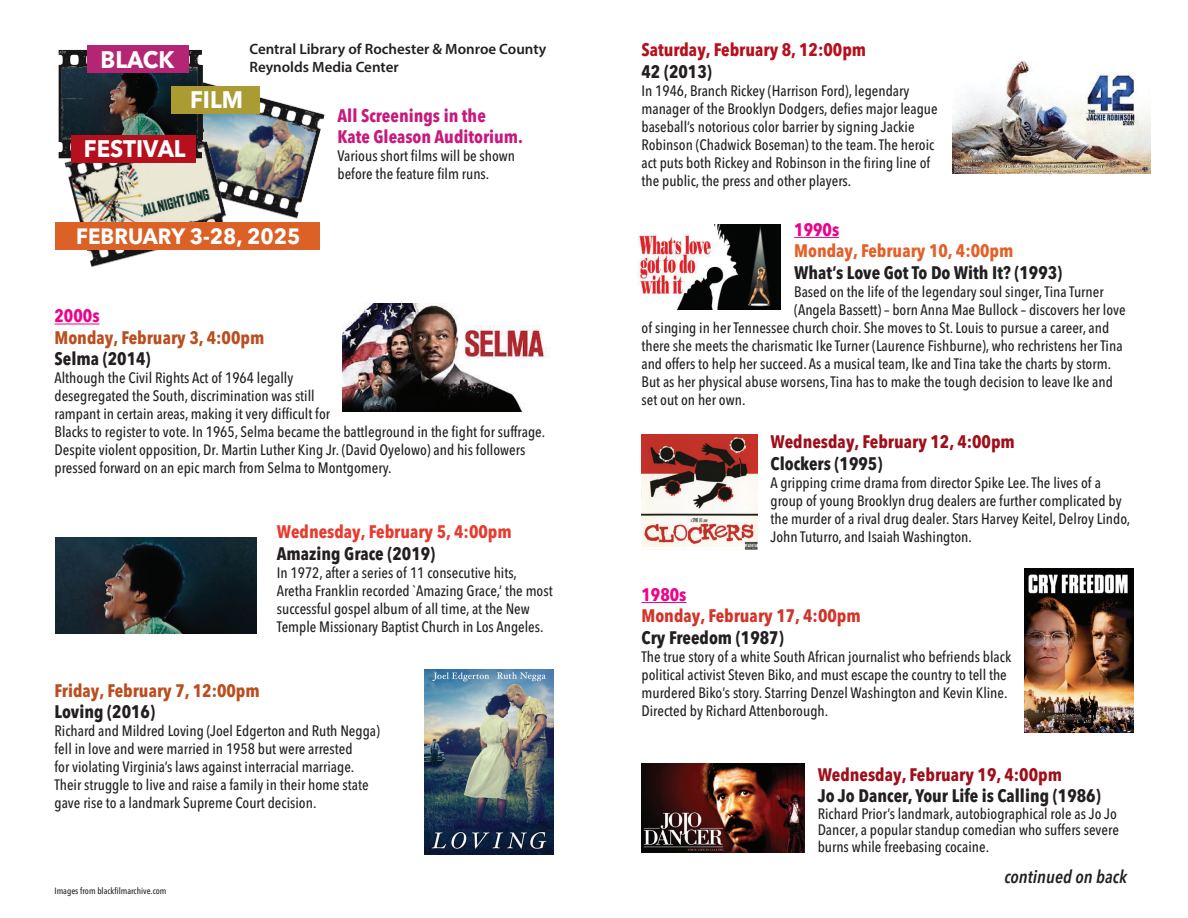
<style>
.page{position:relative;width:1188px;height:918px;background:#fff}
.page>*{position:absolute;margin:0;border:0;box-sizing:border-box;transform-origin:0 0}
.t1{font:700 23.7px "Avenir Next LT Pro";color:#fff;scale:.94 1}
.t2{font:700 22.05px "Avenir Next LT Pro";color:#fff;scale:.94 1}
.t3{font:700 condensed 18px "Avenir Next LT Pro";color:#231f20}
.t4{font:700 condensed 18px "Avenir Next LT Pro";color:#9f0f1b}
.t5{font:700 condensed 18px "Avenir Next LT Pro";color:#ba4e1f}
.t6{font:700 condensed 18px/21.6px "Avenir Next LT Pro";color:#c7197e}
.t7{font:700 condensed 18px "Avenir Next LT Pro";color:#e63b2e}
.t8{font:700 condensed 18px "Avenir Next LT Pro";color:#b60f1d}
.t9{font:700 condensed 18px "Avenir Next LT Pro";color:#e26029}
.t10{font:700 condensed 18px "Avenir Next LT Pro";color:#d1352a}
.t11{font:700 condensed 18px "Avenir Next LT Pro";color:#ed028c}
.t12{font:italic 600 condensed 18px "Avenir Next LT Pro";color:#231f20}
.t13{font:500 condensed 15px/18px "Avenir Next LT Pro";color:#231f20}
.t14{font:600 15px/18px "Myriad Pro";color:#231f20}
.t15{font:500 condensed 9px "Avenir Next LT Pro";color:#231f20}
</style>
<div class="page">
<hr style="left:55px;top:324px;width:45px;height:1px;background:#ed028c">
<img style="left:342px;top:304px;width:205px;height:108px">
<hr style="left:794px;top:237px;width:45px;height:1px;background:#ed028c">
<hr style="left:642px;top:602px;width:45px;height:1px;background:#ed028c">
<img style="left:55px;top:537px;width:202px;height:97px">
<img style="left:425px;top:669px;width:129px;height:185px">
<img style="left:953px;top:62px;width:197px;height:112px">
<img style="left:637px;top:225px;width:144px;height:84px">
<img style="left:642px;top:434px;width:115px;height:116px">
<img style="left:1024px;top:568px;width:110px;height:165px">
<img style="left:642px;top:764px;width:162px;height:89px">
<img style="left:205px;top:82px;width:120px;height:137px">
<img style="left:63px;top:122px;width:172px;height:145px">
<img style="left:58px;top:45px;width:147px;height:117px">
<div style="left:88px;top:46px;width:101px;height:27px;background:#b42574"></div>
<div style="left:172px;top:86px;width:88px;height:27px;background:#aa9c33"></div>
<div style="left:71px;top:135px;width:124px;height:27px;background:#b60f1d"></div>
<div style="left:56px;top:222px;width:264px;height:27px;background:#dc6126"></div>
<h1 class="t1" style="left:101px;top:45px;width:80px">BLACK</h1>
<h1 class="t1" style="left:190px;top:86px;width:58px">FILM</h1>
<h1 class="t1" style="left:84px;top:135px;width:110px">FESTIVAL</h1>
<p class="t14" style="left:249px;top:40px;width:298px">Central Library of Rochester &amp; Monroe County<br>Reynolds Media Center</p>
<p class="t6" style="left:338px;top:104px;width:187px">All Screenings in the<br>Kate Gleason Auditorium.</p>
<p class="t13" style="left:338px;top:147px;width:179px">Various short films will be shown before the feature film runs.</p>
<h2 class="t2" style="left:76px;top:222px;width:240px">FEBRUARY 3-28, 2025</h2>
<p class="t11" style="left:55px;top:305px;width:46px">2000s</p>
<p class="t5" style="left:55px;top:326px;width:211px">Monday, February 3, 4:00pm</p>
<p class="t3" style="left:55px;top:348px;width:98px">Selma (2014)</p>
<p class="t13" style="left:55px;top:369px;width:492px">Although the Civil Rights Act of 1964 legally<br>desegregated the South, discrimination was still<br>rampant in certain areas, making it very difficult for<br>Blacks to register to vote. In 1965, Selma became the battleground in the fight for suffrage.<br>Despite violent opposition, Dr. Martin Luther King Jr. (David Oyelowo) and his followers pressed forward on an epic march from Selma to Montgomery.</p>
<p class="t7" style="left:277px;top:521px;width:236px">Wednesday, February 5, 4:00pm</p>
<p class="t3" style="left:277px;top:542px;width:160px">Amazing Grace (2019)</p>
<p class="t13" style="left:277px;top:563px;width:277px">In 1972, after a series of 11 consecutive hits, Aretha Franklin recorded `Amazing Grace,’ the most successful gospel album of all time, at the New Temple Missionary Baptist Church in Los Angeles.</p>
<p class="t5" style="left:55px;top:679px;width:207px">Friday, February 7, 12:00pm</p>
<p class="t3" style="left:55px;top:701px;width:102px">Loving (2016)</p>
<p class="t13" style="left:55px;top:722px;width:327px">Richard and Mildred Loving (Joel Edgerton and Ruth Negga) fell in love and were married in 1958 but were arrested<br>for violating Virginia’s laws against interracial marriage.<br>Their struggle to live and raise a family in their home state gave rise to a landmark Supreme Court decision.</p>
<p class="t15" style="left:55px;top:886px;width:113px">Images from blackfilmarchive.com</p>
<p class="t8" style="left:642px;top:39px;width:226px">Saturday, February 8, 12:00pm</p>
<p class="t3" style="left:642px;top:60px;width:72px">42 (2013)</p>
<p class="t13" style="left:642px;top:81px;width:298px">In 1946, Branch Rickey (Harrison Ford), legendary manager of the Brooklyn Dodgers, defies major league baseball’s notorious color barrier by signing Jackie Robinson (Chadwick Boseman) to the team. The heroic act puts both Rickey and Robinson in the firing line of the public, the press and other players.</p>
<p class="t11" style="left:794px;top:218px;width:46px">1990s</p>
<p class="t9" style="left:794px;top:240px;width:221px">Monday, February 10, 4:00pm</p>
<p class="t3" style="left:794px;top:261px;width:270px">What’s Love Got To Do With It? (1993)</p>
<p class="t13" style="left:794px;top:282px;width:311px">Based on the life of the legendary soul singer, Tina Turner</p>
<p class="t13" style="left:794px;top:300px;width:333px">(Angela Bassett) – born Anna Mae Bullock – discovers her love</p>
<p class="t13" style="left:642px;top:318px;width:469px">of singing in her Tennessee church choir. She moves to St. Louis to pursue a career, and</p>
<p class="t13" style="left:642px;top:336px;width:483px">there she meets the charismatic Ike Turner (Laurence Fishburne), who rechristens her Tina</p>
<p class="t13" style="left:642px;top:354px;width:471px">and offers to help her succeed. As a musical team, Ike and Tina take the charts by storm.</p>
<p class="t13" style="left:642px;top:372px;width:473px">But as her physical abuse worsens, Tina has to make the tough decision to leave Ike and</p>
<p class="t13" style="left:642px;top:390px;width:105px">set out on her own.</p>
<p class="t4" style="left:771px;top:431px;width:246px">Wednesday, February 12, 4:00pm</p>
<p class="t3" style="left:771px;top:452px;width:113px">Clockers (1995)</p>
<p class="t13" style="left:771px;top:473px;width:361px">A gripping crime drama from director Spike Lee. The lives of a group of young Brooklyn drug dealers are further complicated by the murder of a rival drug dealer. Stars Harvey Keitel, Delroy Lindo, John Tuturro, and Isaiah Washington.</p>
<p class="t11" style="left:642px;top:583px;width:46px">1980s</p>
<p class="t10" style="left:642px;top:605px;width:221px">Monday, February 17, 4:00pm</p>
<p class="t3" style="left:642px;top:627px;width:144px">Cry Freedom (1987)</p>
<p class="t13" style="left:642px;top:648px;width:371px">The true story of a white South African journalist who befriends black political activist Steven Biko, and must escape the country to tell the murdered Biko’s story. Starring Denzel Washington and Kevin Kline.<br>Directed by Richard Attenborough.</p>
<p class="t4" style="left:818px;top:763px;width:246px">Wednesday, February 19, 4:00pm</p>
<p class="t3" style="left:818px;top:785px;width:285px">Jo Jo Dancer, Your Life is Calling (1986)</p>
<p class="t13" style="left:818px;top:805px;width:303px;line-height:16.5px">Richard Prior’s landmark, autobiographical role as Jo Jo<br>Dancer, a popular standup comedian who suffers severe burns while freebasing cocaine.</p>
<p class="t12" style="left:1004px;top:866px;width:124px">continued on back</p>
</div>
